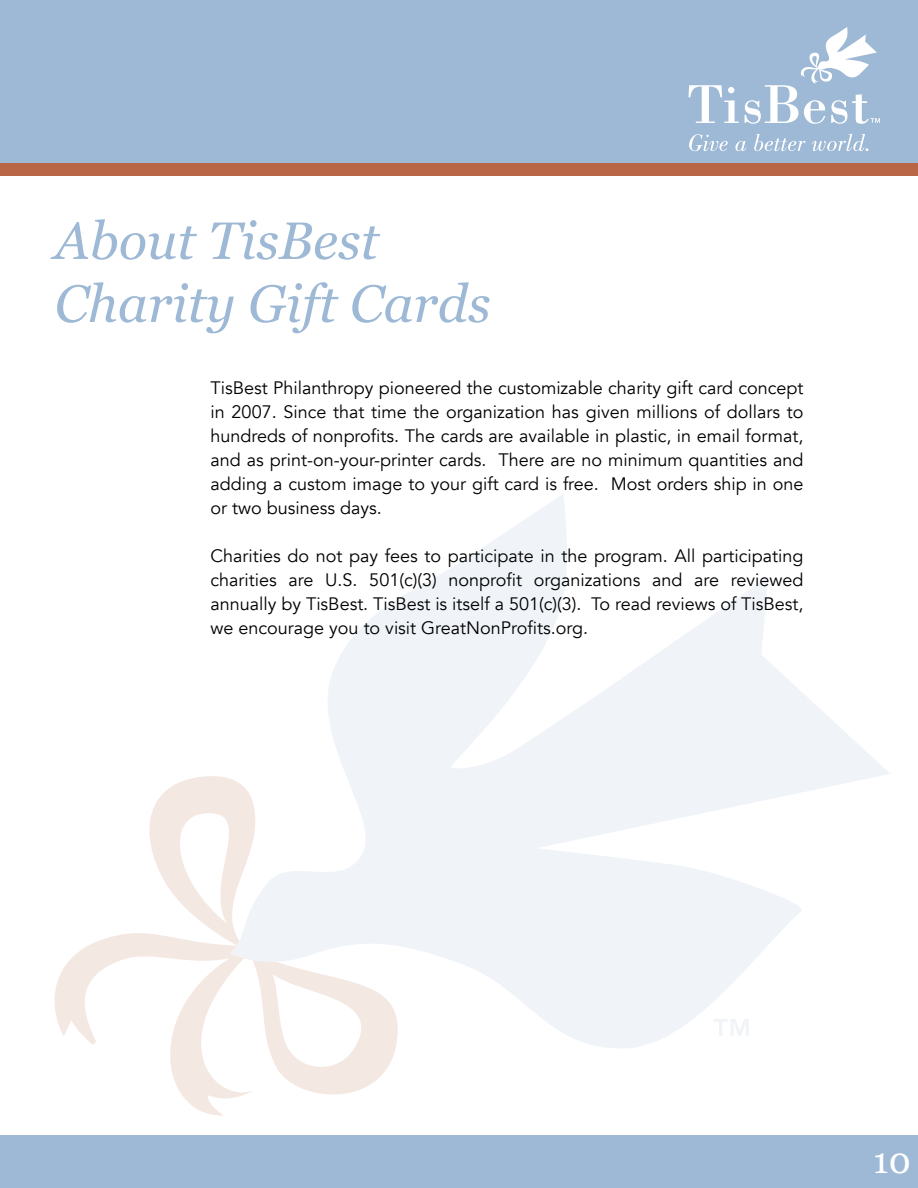
<style>
.page{position:relative;width:918px;height:1188px;background:#fff}
.page>*{position:absolute;margin:0;border:0;box-sizing:border-box;transform-origin:0 0}
.t1{font:italic 52.5px/63px "Georgia";color:#9eb9d5}
.t2{font:36px "Georgia";color:#fff}
.t3{font:18px/24px "Avenir";color:#000;text-align:justify}
</style>
<div class="page">
<svg style="left:55px;top:776px;width:340px;height:340px"></svg>
<svg style="left:230px;top:495px;width:660px;height:555px"></svg>
<svg style="left:714px;top:1019px;width:35px;height:17px"></svg>
<div style="left:0;top:0;width:918px;height:163px;background:#9eb9d5"></div>
<svg style="left:689px;top:134px;width:39px;height:17px"></svg>
<svg style="left:735px;top:141px;width:11px;height:10px"></svg>
<svg style="left:754px;top:134px;width:52px;height:17px"></svg>
<svg style="left:812px;top:134px;width:57px;height:17px"></svg>
<svg style="left:689px;top:85px;width:50px;height:38px"></svg>
<svg style="left:745px;top:27px;width:135px;height:97px"></svg>
<div style="left:0;top:163px;width:918px;height:13px;background:#b86645"></div>
<div style="left:0;top:1136px;width:918px;height:52px;background:#9eb9d5"></div>
<h1 class="t1" style="left:55px;top:207px;width:438px">About TisBest<br>Charity Gift Cards</h1>
<p class="t3" style="left:211px;top:376px;width:594px">TisBest Philanthropy pioneered the customizable charity gift card concept in 2007. Since that time the organization has given millions of dollars to hundreds of nonprofits. The cards are available in plastic, in email format, and as print-on-your-printer cards. There are no minimum quantities and adding a custom image to your gift card is free. Most orders ship in one or two business days.</p>
<p class="t3" style="left:211px;top:544px;width:594px">Charities do not pay fees to participate in the program. All participating charities are U.S. 501(c)(3) nonprofit organizations and are reviewed annually by TisBest. TisBest is itself a 501(c)(3). To read reviews of TisBest, we encourage you to visit GreatNonProfits.org.</p>
<h2 class="t2" style="left:873px;top:1135px;width:39px">10</h2>
</div>
